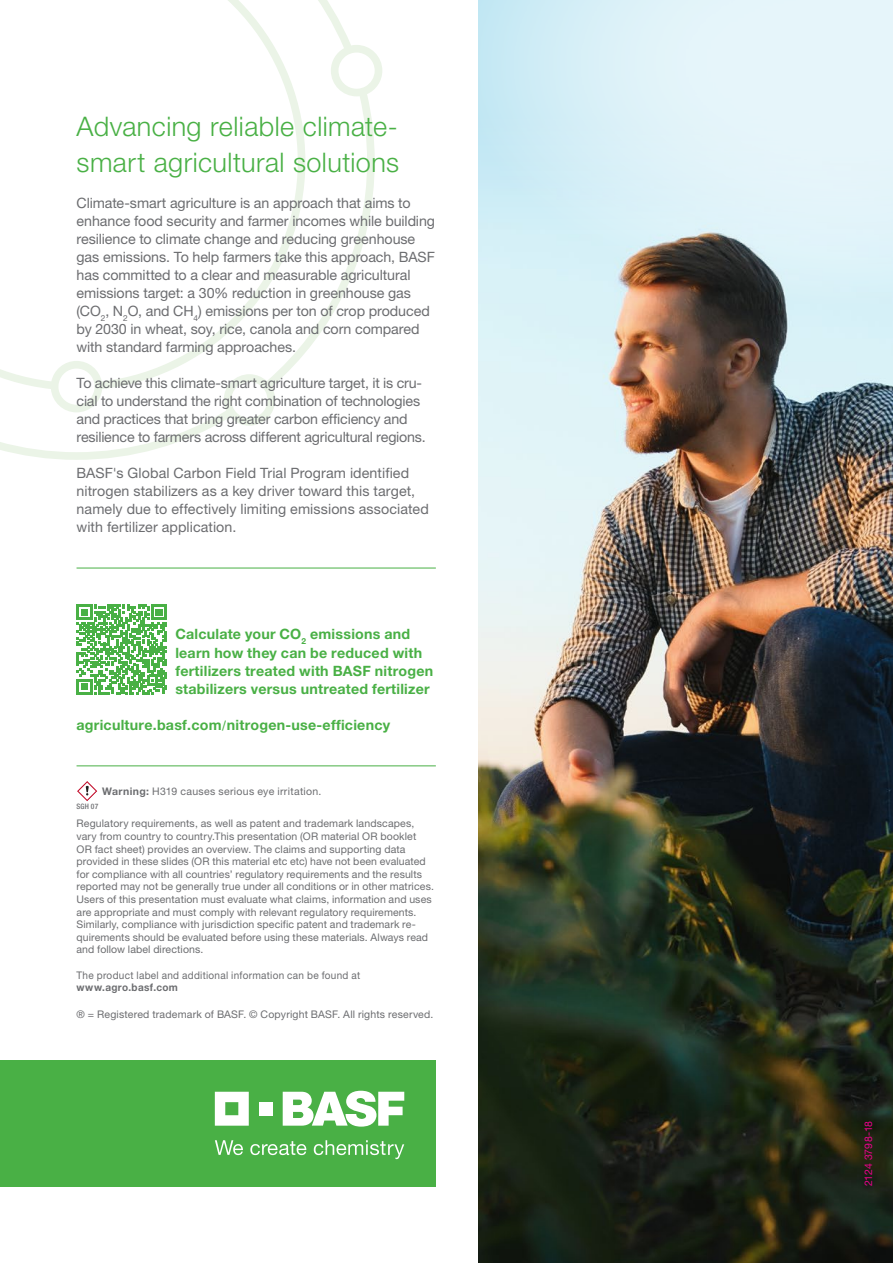
<style>
.page{position:relative;width:893px;height:1263px;background:#fff}
.page>*{position:absolute;margin:0;border:0;box-sizing:border-box;transform-origin:0 0}
.t1{font:300 27px/36px "Helvetica Neue LT Std";letter-spacing:.015em;color:#49b045}
.t2{font:14.25px/18px "Helvetica Neue LT Std";letter-spacing:-.005em;color:#6c6d70}
.t3{font:700 14.25px/18.3px "Helvetica Neue LT Std";letter-spacing:.015em;color:#49b045}
.t4{font:10.5px/12.6px "Helvetica Neue LT Std";letter-spacing:.01em;color:#6c6d70}
.t5{font:10.5px "Helvetica Neue LT Std";letter-spacing:.03em;color:#6c6d70;scale:.95 1}
.t6{font:10.5px "Helvetica Neue LT Std";letter-spacing:.03em;color:#6c6d70}
.t7{font:700 10.5px "Helvetica Neue LT Std";letter-spacing:.04em;color:#6c6d70;scale:.95 1}
.t8{font:10.5px "Helvetica Neue LT Std";letter-spacing:-.005em;color:#ed028c}
.t9{font:500 condensed 7.5px "Helvetica Neue LT Std";color:#6c6d70}
.s1{font-family:"Minion Pro"}
.s2{font-weight:700}
</style>
<div class="page">
<img style="left:478px;top:308px;width:415px;height:955px">
<svg style="left:478px;top:0;width:415px;height:308px;background:#d1e4e9"></svg>
<svg style="left:0;top:0;width:382px;height:460px"></svg>
<svg style="left:0;top:0;width:305px;height:412px"></svg>
<svg style="left:77px;top:781px;width:20px;height:20px"></svg>
<svg style="left:77px;top:604px;width:90px;height:90px"></svg>
<hr style="left:77px;top:568px;width:359px;height:1px;background:#49b045">
<hr style="left:77px;top:766px;width:359px;height:1px;background:#49b045">
<div style="left:0;top:1060px;width:436px;height:126px;background:#49b045"></div>
<svg style="left:215px;top:1092px;width:34px;height:34px"></svg>
<div style="left:259px;top:1102px;width:13px;height:13px;background:#fff"></div>
<svg style="left:283px;top:1091px;width:121px;height:35px"></svg>
<svg style="left:215px;top:1140px;width:28px;height:15px"></svg>
<svg style="left:250px;top:1141px;width:56px;height:14px"></svg>
<svg style="left:314px;top:1140px;width:90px;height:19px"></svg>
<h1 class="t1" style="left:77px;top:108px;width:324px">Advancing reliable climate&shy;smart agricultural solutions</h1>
<p class="t2" style="left:77px;top:194px;width:360px">Climate-smart agriculture is an approach that aims to enhance food security and farmer incomes while building resilience to climate change and reducing greenhouse gas emissions. To help farmers take this approach, BASF has committed to a clear and measurable agricultural emissions target: a 30% reduction in greenhouse gas (CO<sub>2</sub>, N<sub>2</sub>O, and CH<sub>4</sub>) emissions per ton of crop produced by 2030 in wheat, soy, rice, canola and corn compared with standard farming approaches.</p>
<p class="t2" style="left:77px;top:374px;width:351px">To achieve this climate-smart agriculture target, it is cru&shy;cial to understand the right combination of technologies and practices that bring greater carbon efficiency and resilience to farmers across different agricultural regions.</p>
<p class="t2" style="left:77px;top:464px;width:354px">BASF's Global Carbon Field Trial Program identified nitrogen stabilizers as a key driver toward this target, namely due to effectively limiting emissions associated with fertilizer application.</p>
<p class="t3" style="left:175px;top:624px;width:259px">Calculate your CO<sub>2</sub> emissions and learn how they can be reduced with fertilizers treated with BASF nitrogen stabilizers versus untreated fertilizer</p>
<p class="t3" style="left:77px;top:715px;width:315px">agriculture.basf.com<span class="s1">/</span>nitrogen-use-efficiency</p>
<p class="t6" style="left:102px;top:785px;width:221px"><span class="s2">Warning:</span> H319 causes serious eye irritation.</p>
<p class="t9" style="left:77px;top:802px;width:23px">SGH 07</p>
<p class="t4" style="left:77px;top:817px;width:359px">Regulatory requirements, as well as patent and trademark landscapes, vary from country to country.This presentation (OR material OR booklet OR fact sheet) provides an overview. The claims and supporting data provided in these slides (OR this material etc etc) have not been evaluated for compliance with all countries’ regulatory requirements and the results reported may not be generally true under all conditions or in other matrices.<br>Users of this presentation must evaluate what claims, information and uses are appropriate and must comply with relevant regulatory requirements.<br>Similarly, compliance with jurisdiction specific patent and trademark re&shy;quirements should be evaluated before using these materials. Always read and follow label directions.</p>
<p class="t5" style="left:77px;top:968px;width:300px">The product label and additional information can be found at</p>
<p class="t7" style="left:77px;top:981px;width:108px">www.agro.basf.com</p>
<p class="t4" style="left:77px;top:1008px;width:358px">® = Registered trademark of BASF. © Copyright BASF. All rights reserved.</p>
<p class="t8" style="left:862px;top:1186px;width:67px;rotate:-90deg">2124 3798-18</p>
</div>
